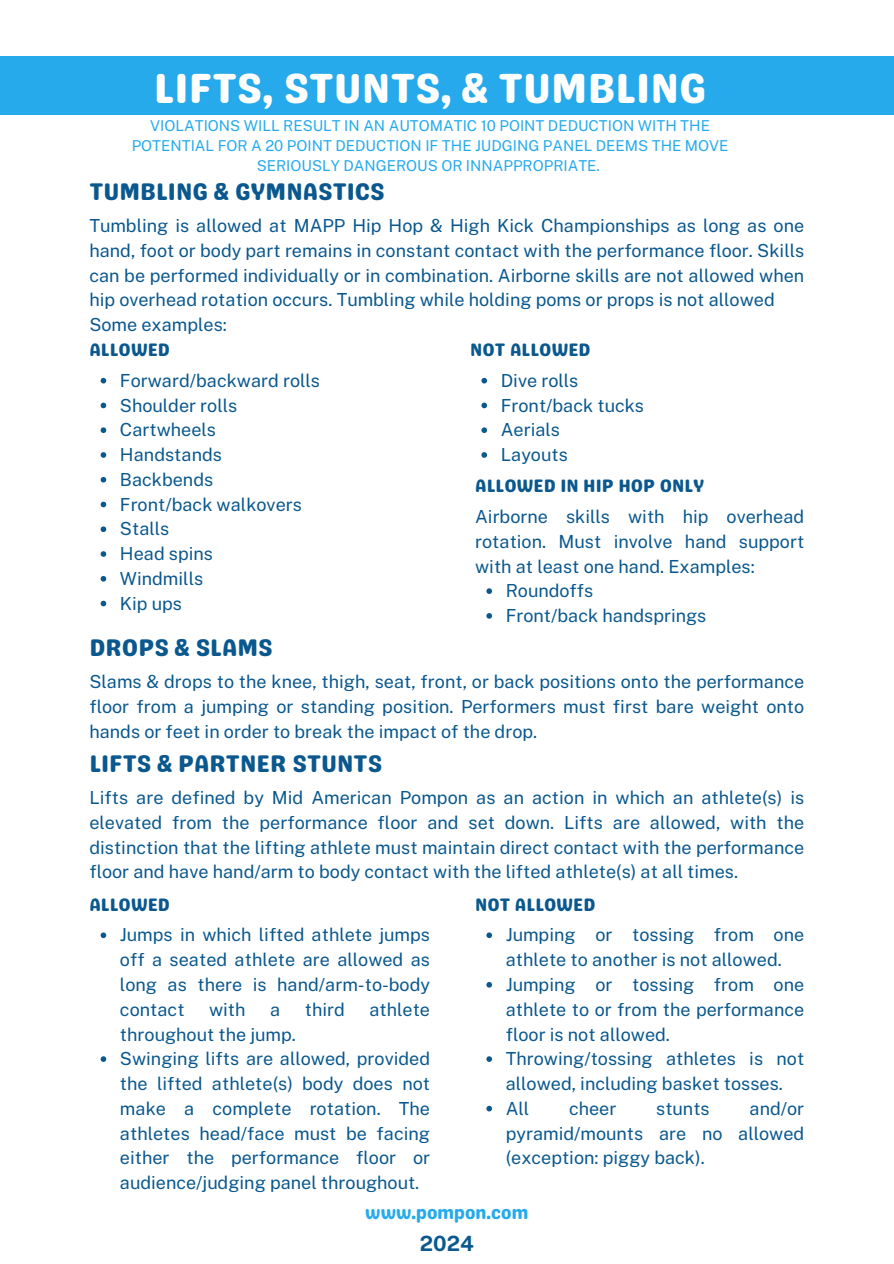
<style>
.page{position:relative;width:894px;height:1264px;background:#fff}
.page>*{position:absolute;margin:0;border:0;box-sizing:border-box;transform-origin:0 0}
.t1{font:42px "Genty Sans";color:#fff}
.t2{font:24px "Genty Sans";color:#0a588e}
.t3{font:700 21px "Public Sans";color:#0a588e}
.t4{font:18px/24.8px "Public Sans";color:#0a588e;text-align:justify}
.t5{font:18px "Genty Sans";color:#0a588e}
.t6{font:18px "Genty Sans";color:#26aaeb}
.t7{font:15px/20.2px "Public Sans";color:#26aaeb;text-align:center}
</style>
<div class="page">
<div style="left:0;top:56px;width:893px;height:58px;background:#26aaeb"></div>
<svg style="left:101px;top:378px;width:5px;height:5px"></svg>
<svg style="left:101px;top:402px;width:5px;height:6px"></svg>
<svg style="left:101px;top:427px;width:5px;height:6px"></svg>
<svg style="left:101px;top:452px;width:5px;height:6px"></svg>
<svg style="left:101px;top:477px;width:5px;height:5px"></svg>
<svg style="left:101px;top:501px;width:5px;height:6px"></svg>
<svg style="left:101px;top:526px;width:5px;height:6px"></svg>
<svg style="left:101px;top:551px;width:5px;height:6px"></svg>
<svg style="left:101px;top:576px;width:5px;height:5px"></svg>
<svg style="left:101px;top:600px;width:5px;height:6px"></svg>
<svg style="left:481px;top:378px;width:6px;height:5px"></svg>
<svg style="left:481px;top:402px;width:6px;height:6px"></svg>
<svg style="left:481px;top:427px;width:6px;height:6px"></svg>
<svg style="left:481px;top:452px;width:6px;height:6px"></svg>
<svg style="left:486px;top:588px;width:6px;height:6px"></svg>
<svg style="left:486px;top:613px;width:6px;height:5px"></svg>
<svg style="left:101px;top:932px;width:5px;height:6px"></svg>
<svg style="left:101px;top:1056px;width:5px;height:5px"></svg>
<svg style="left:486px;top:932px;width:6px;height:6px"></svg>
<svg style="left:486px;top:982px;width:6px;height:5px"></svg>
<svg style="left:486px;top:1056px;width:6px;height:5px"></svg>
<svg style="left:486px;top:1105px;width:6px;height:6px"></svg>
<h1 class="t1" style="left:154px;top:63px;width:554px">LIFTS, STUNTS, &amp; TUMBLING</h1>
<h5 class="t7" style="left:132px;top:115px;width:598px">VIOLATIONS WILL RESULT IN AN AUTOMATIC 10 POINT DEDUCTION WITH THE<br>POTENTIAL FOR A 20 POINT DEDUCTION IF THE JUDGING PANEL DEEMS THE MOVE<br>SERIOUSLY DANGEROUS OR INNAPPROPRIATE.</h5>
<h2 class="t2" style="left:89px;top:177px;width:297px">TUMBLING &amp; GYMNASTICS</h2>
<h6 class="t4" style="left:89px;top:213px;width:716px;text-align:left">Tumbling is allowed at MAPP Hip Hop &amp; High Kick Championships as long as one hand, foot or body part remains in constant contact with the performance floor. Skills can be performed individually or in combination. Airborne skills are not allowed when hip overhead rotation occurs. Tumbling while holding poms or props is not allowed Some examples:</h6>
<p class="t5" style="left:89px;top:339px;width:82px">ALLOWED</p>
<p class="t4" style="left:120px;top:368px;width:201px">Forward/backward rolls</p>
<p class="t4" style="left:120px;top:393px;width:119px">Shoulder rolls</p>
<p class="t4" style="left:120px;top:417px;width:98px">Cartwheels</p>
<p class="t4" style="left:120px;top:442px;width:103px">Handstands</p>
<p class="t4" style="left:120px;top:467px;width:95px">Backbends</p>
<p class="t4" style="left:120px;top:492px;width:183px">Front/back walkovers</p>
<p class="t4" style="left:120px;top:516px;width:51px">Stalls</p>
<p class="t4" style="left:120px;top:541px;width:95px">Head spins</p>
<h4 class="t4" style="left:120px;top:566px;width:85px">Windmills</h4>
<p class="t4" style="left:120px;top:591px;width:64px">Kip ups</p>
<p class="t5" style="left:470px;top:339px;width:122px">NOT ALLOWED</p>
<p class="t4" style="left:500px;top:368px;width:79px">Dive rolls</p>
<p class="t4" style="left:500px;top:393px;width:145px">Front/back tucks</p>
<h4 class="t4" style="left:500px;top:417px;width:61px">Aerials</h4>
<h6 class="t4" style="left:500px;top:442px;width:69px">Layouts</h6>
<p class="t5" style="left:475px;top:475px;width:231px">ALLOWED IN HIP HOP ONLY</p>
<p class="t4" style="left:475px;top:504px;width:330px">Airborne skills with hip overhead rotation. Must involve hand support with at least one hand. Examples:</p>
<h2 class="t4" style="left:505px;top:578px;width:89px">Roundoffs</h2>
<h6 class="t4" style="left:505px;top:603px;width:202px">Front/back handsprings</h6>
<h4 class="t2" style="left:89px;top:633px;width:185px">DROPS &amp; SLAMS</h4>
<p class="t4" style="left:89px;top:669px;width:716px">Slams &amp; drops to the knee, thigh, seat, front, or back positions onto the performance floor from a jumping or standing position. Performers must first bare weight onto hands or feet in order to break the impact of the drop.</p>
<h2 class="t2" style="left:89px;top:749px;width:294px">LIFTS &amp; PARTNER STUNTS</h2>
<h6 class="t4" style="left:89px;top:785px;width:716px">Lifts are defined by Mid American Pompon as an action in which an athlete(s) is elevated from the performance floor and set down. Lifts are allowed, with the distinction that the lifting athlete must maintain direct contact with the performance floor and have hand/arm to body contact with the lifted athlete(s) at all times.</h6>
<h4 class="t5" style="left:89px;top:893px;width:82px">ALLOWED</h4>
<p class="t4" style="left:120px;top:922px;width:311px">Jumps in which lifted athlete jumps off a seated athlete are allowed as long as there is hand/arm-to-body contact</p>
<h4 class="t5" style="left:475px;top:893px;width:122px">NOT ALLOWED</h4>
<p class="t4" style="left:505px;top:922px;width:300px">Jumping or tossing from one athlete to another is not allowed.</p>
<p class="t4" style="left:505px;top:972px;width:300px">Jumping or tossing from one athlete to or from the performance floor is not allowed.</p>
<p class="t4" style="left:505px;top:1046px;width:300px">Throwing/tossing athletes is not allowed, including basket tosses.</p>
<p class="t4" style="left:505px;top:1095px;width:25px">All</p>
<p class="t4" style="left:569px;top:1095px;width:49px">cheer</p>
<p class="t4" style="left:656px;top:1095px;width:55px">stunts</p>
<p class="t4" style="left:209px;top:996px;width:38px">with</p>
<p class="t4" style="left:270px;top:996px;width:12px">a</p>
<p class="t4" style="left:305px;top:996px;width:42px">third</p>
<p class="t4" style="left:369px;top:996px;width:62px">athlete</p>
<p class="t4" style="left:120px;top:1021px;width:177px">throughout the jump.</p>
<p class="t4" style="left:120px;top:1046px;width:311px">Swinging lifts are allowed, provided the lifted athlete(s) body does not make a complete rotation. The athletes head/face must be facing either the performance floor or audience/judging panel throughout.</p>
<p class="t4" style="left:505px;top:1095px;width:300px;text-indent:244px">and/or pyramid/mounts are no allowed (exception: piggy back).</p>
<p class="t6" style="left:365px;top:1201px;width:165px">www.pompon.com</p>
<h3 class="t3" style="left:419px;top:1230px;width:55px">2024</h3>
</div>
